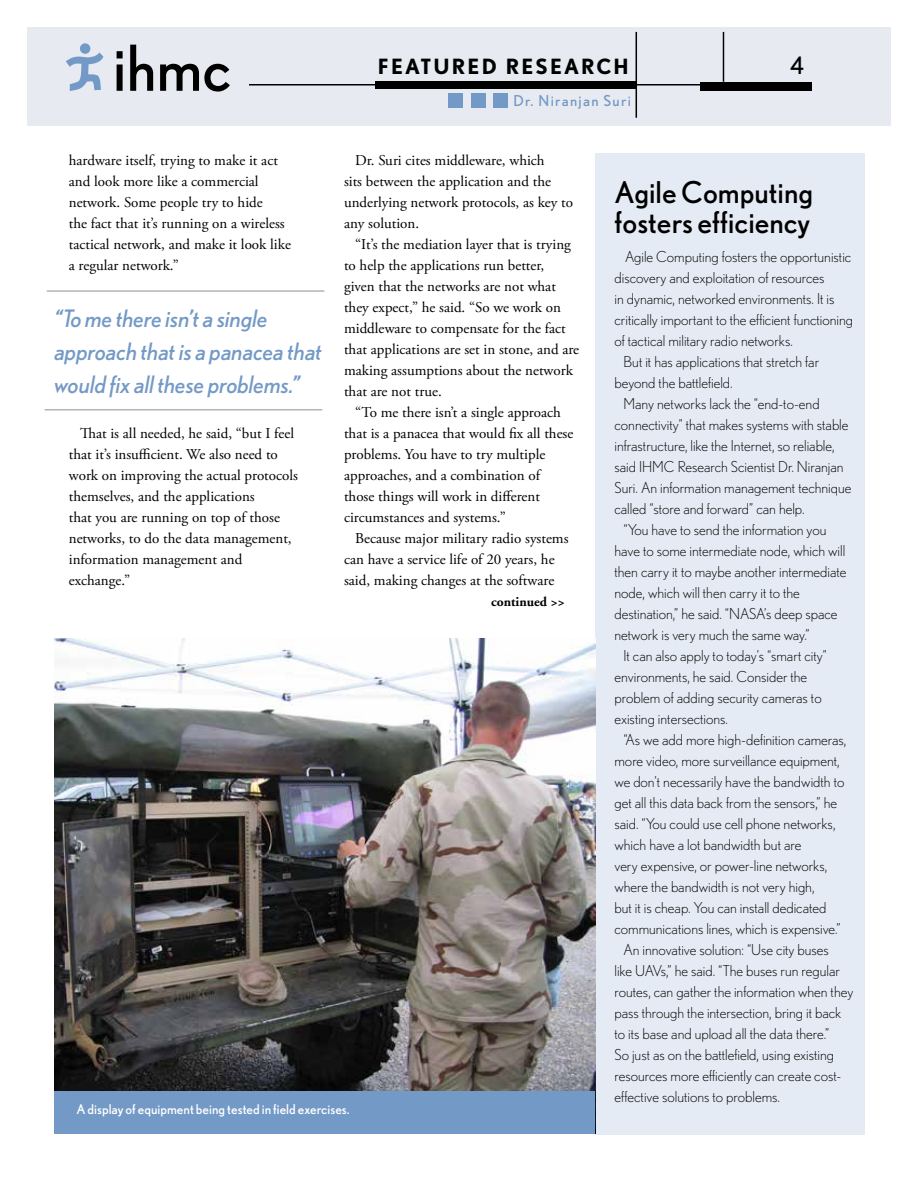
<style>
.page{position:relative;width:918px;height:1188px;background:#fff}
.page>*{position:absolute;margin:0;border:0;box-sizing:border-box;transform-origin:0 0}
.t1{font:30px/30px "Nobel";color:#000}
.t2{font:italic 24px/33px "Nobel";color:#7399c6}
.t3{font:24px "Nobel";color:#000}
.t4{font:700 21px "Nobel";letter-spacing:.1em;color:#000}
.t5{font:300 15px "Nobel";color:#000}
.t6{font:15px/21px "Adobe Garamond Pro";color:#000}
.t7{font:15px "Nobel";letter-spacing:.09em;color:#7399c6}
.t8{font:13.5px "Nobel";color:#fff}
.t9{font:700 13.5px "Adobe Garamond";color:#000}
</style>
<div class="page">
<div style="left:27px;top:27px;width:864px;height:99px;background:#e7ebf1"></div>
<div style="left:80px;top:43px;width:10px;height:11px;background:#7399c6;border-radius:50%"></div>
<svg style="left:66px;top:52px;width:37px;height:39px"></svg>
<svg style="left:117px;top:51px;width:6px;height:40px"></svg>
<svg style="left:130px;top:45px;width:23px;height:46px"></svg>
<svg style="left:160px;top:64px;width:70px;height:28px"></svg>
<div style="left:700px;top:82px;width:112px;height:9px;background:#000"></div>
<div style="left:375px;top:81px;width:260px;height:8px;background:#000"></div>
<hr style="left:249px;top:84px;width:471px;height:2px;background:#000">
<hr style="left:723px;top:32px;width:1px;height:50px;background:#000">
<hr style="left:636px;top:32px;width:1px;height:86px;background:#000">
<div style="left:595px;top:153px;width:270px;height:982px;background:#e4ebf4"></div>
<img style="left:54px;top:639px;width:541px;height:452px">
<div style="left:54px;top:1091px;width:541px;height:43px;background:#7399c6"></div>
<div style="left:448px;top:93px;width:15px;height:15px;background:#7399c6"></div>
<div style="left:471px;top:93px;width:15px;height:15px;background:#7399c6"></div>
<div style="left:493px;top:93px;width:15px;height:15px;background:#7399c6"></div>
<hr style="left:47px;top:290px;width:277px;height:2px;background:#000">
<hr style="left:45px;top:409px;width:277px;height:2px;background:#000">
<h3 class="t4" style="left:378px;top:54px;width:252px">FEATURED RESEARCH</h3>
<h2 class="t3" style="left:790px;top:52px;width:15px">4</h2>
<p class="t7" style="left:513px;top:92px;width:119px">Dr. Niranjan Suri</p>
<p class="t6" style="left:69px;top:150px;width:224px">hardware itself, trying to make it act and look more like a commercial network. Some people try to hide<br>the fact that it’s running on a wireless tactical network, and make it look like a regular network.”</p>
<h2 class="t2" style="left:55px;top:301px;width:269px">“To me there isn’t a single approach that is a panacea that would fix all these problems.”</h2>
<p class="t6" style="left:69px;top:423px;width:231px;text-indent:11px">That is all needed, he said, “but I feel that it’s insufficient. We also need to work on improving the actual protocols themselves, and the applications<br>that you are running on top of those networks, to do the data management, information management and exchange.”</p>
<p class="t6" style="left:344px;top:150px;width:231px;text-indent:11px">Dr. Suri cites middleware, which<br>sits between the application and the underlying network protocols, as key to any solution.</p>
<p class="t6" style="left:344px;top:234px;width:237px;text-indent:11px">“It’s the mediation layer that is trying to help the applications run better,<br>given that the networks are not what they expect,” he said. “So we work on middleware to compensate for the fact that applications are set in stone, and are making assumptions about the network that are not true.</p>
<p class="t6" style="left:344px;top:402px;width:231px;text-indent:11px">“To me there isn’t a single approach that is a panacea that would fix all these problems. You have to try multiple approaches, and a combination of those things will work in different circumstances and systems.”</p>
<p class="t6" style="left:344px;top:528px;width:226px;text-indent:11px">Because major military radio systems can have a service life of 20 years, he said, making changes at the software</p>
<p class="t9" style="left:491px;top:594px;width:75px">continued &gt;&gt;</p>
<p class="t8" style="left:76px;top:1102px;width:275px">A display of equipment being tested in field exercises.</p>
<h1 class="t1" style="left:615px;top:177px;width:200px">Agile Computing fosters efficiency</h1>
<p class="t5" style="left:625px;top:248px;width:228px">Agile Computing fosters the opportunistic</p>
<p class="t5" style="left:615px;top:269px;width:212px">discovery and exploitation of resources</p>
<p class="t5" style="left:615px;top:290px;width:221px">in dynamic, networked environments. It is</p>
<p class="t5" style="left:615px;top:311px;width:240px">critically important to the efficient functioning</p>
<p class="t5" style="left:615px;top:332px;width:180px">of tactical military radio networks.</p>
<p class="t5" style="left:624px;top:353px;width:197px">But it has applications that stretch far</p>
<p class="t5" style="left:615px;top:374px;width:120px">beyond the battlefield.</p>
<p class="t5" style="left:624px;top:395px;width:198px">Many networks lack the “end-to-end</p>
<p class="t5" style="left:615px;top:416px;width:236px">connectivity” that makes systems with stable</p>
<p class="t5" style="left:615px;top:437px;width:222px">infrastructure, like the Internet, so reliable,</p>
<p class="t5" style="left:615px;top:458px;width:231px">said IHMC Research Scientist Dr. Niranjan</p>
<p class="t5" style="left:615px;top:479px;width:239px">Suri. An information management technique</p>
<p class="t5" style="left:615px;top:500px;width:192px">called “store and forward” can help.</p>
<p class="t5" style="left:624px;top:521px;width:204px">“You have to send the information you</p>
<p class="t5" style="left:615px;top:542px;width:232px">have to some intermediate node, which will</p>
<p class="t5" style="left:615px;top:563px;width:234px">then carry it to maybe another intermediate</p>
<p class="t5" style="left:615px;top:584px;width:187px">node, which will then carry it to the</p>
<p class="t5" style="left:615px;top:605px;width:224px">destination,” he said. “NASA’s deep space</p>
<p class="t5" style="left:615px;top:626px;width:197px">network is very much the same way.”</p>
<p class="t5" style="left:624px;top:647px;width:205px">It can also apply to today’s “smart city”</p>
<p class="t5" style="left:615px;top:668px;width:194px">environments, he said. Consider the</p>
<p class="t5" style="left:615px;top:689px;width:209px">problem of adding security cameras to</p>
<p class="t5" style="left:615px;top:710px;width:115px">existing intersections.</p>
<p class="t5" style="left:624px;top:731px;width:224px">“As we add more high-definition cameras,</p>
<p class="t5" style="left:615px;top:752px;width:227px">more video, more surveillance equipment,</p>
<p class="t5" style="left:615px;top:773px;width:231px">we don’t necessarily have the bandwidth to</p>
<p class="t5" style="left:615px;top:794px;width:224px">get all this data back from the sensors,” he</p>
<p class="t5" style="left:615px;top:815px;width:222px">said. “You could use cell phone networks,</p>
<p class="t5" style="left:615px;top:836px;width:188px">which have a lot bandwidth but are</p>
<p class="t5" style="left:615px;top:857px;width:214px">very expensive, or power-line networks,</p>
<p class="t5" style="left:615px;top:878px;width:201px">where the bandwidth is not very high,</p>
<p class="t5" style="left:615px;top:899px;width:213px">but it is cheap. You can install dedicated</p>
<p class="t5" style="left:615px;top:920px;width:228px">communications lines, which is expensive.”</p>
<p class="t5" style="left:624px;top:941px;width:207px">An innovative solution: “Use city buses</p>
<p class="t5" style="left:615px;top:962px;width:227px">like UAVs,” he said. “The buses run regular</p>
<p class="t5" style="left:615px;top:983px;width:240px">routes, can gather the information when they</p>
<p class="t5" style="left:615px;top:1004px;width:228px">pass through the intersection, bring it back</p>
<p class="t5" style="left:615px;top:1025px;width:216px">to its base and upload all the data there.”</p>
<p class="t5" style="left:615px;top:1046px;width:221px">So just as on the battlefield, using existing</p>
<p class="t5" style="left:615px;top:1067px;width:228px">resources more efficiently can create cost-</p>
<p class="t5" style="left:615px;top:1088px;width:167px">effective solutions to problems.</p>
</div>
